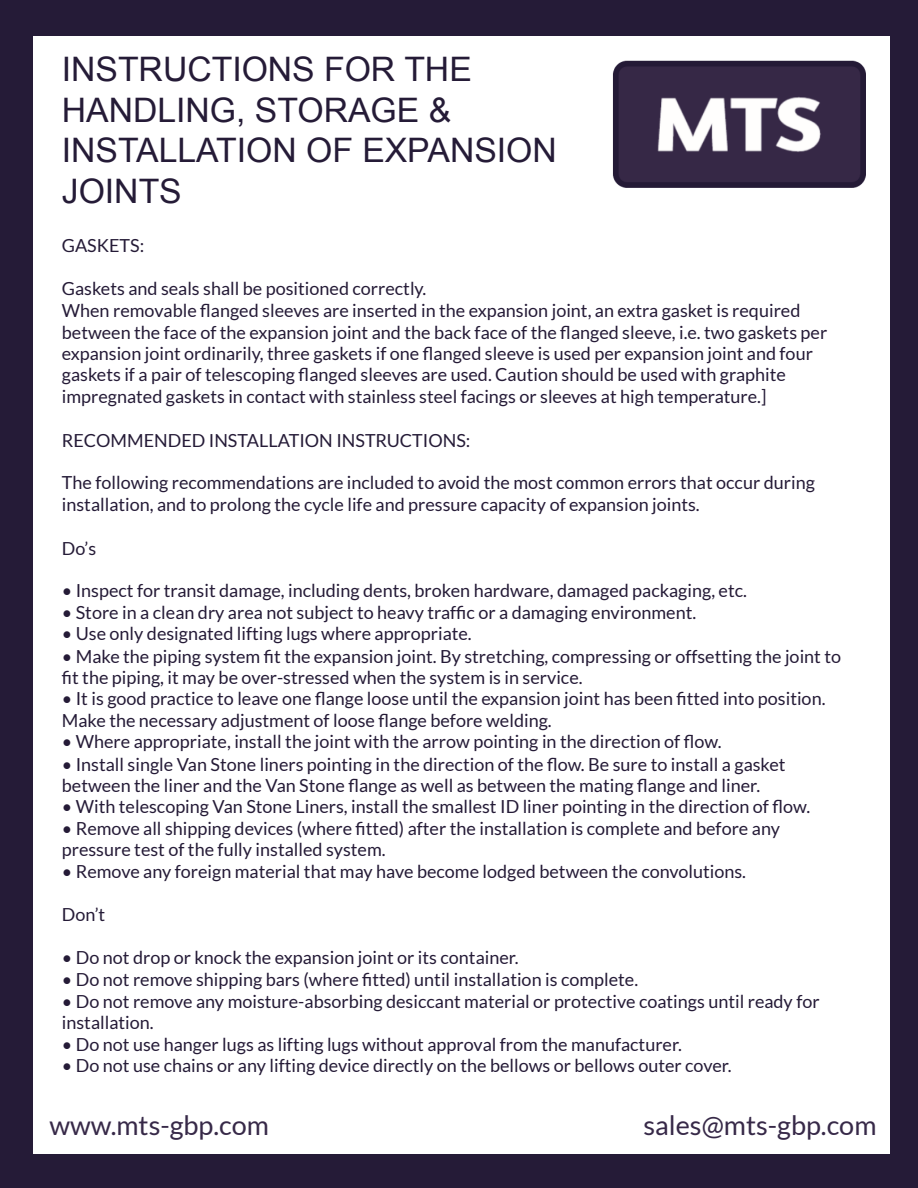
<style>
.page{position:relative;width:918px;height:1188px;background:#251b37}
.page>*{position:absolute;margin:0;border:0;box-sizing:border-box;transform-origin:0 0}
.t1{font:33.75px/40.5px "Arial";color:#251b37}
.t2{font:27px "Lato";color:#372948}
.t3{font:18px/21.3px "Lato";color:#251b37}
</style>
<div class="page">
<div style="left:33px;top:36px;width:857px;height:1117px;background:#fff"></div>
<img style="left:612px;top:60px;width:254px;height:128px">
<h1 class="t1" style="left:62px;top:49px;width:496px">INSTRUCTIONS FOR THE<br>HANDLING, STORAGE &amp;<br>INSTALLATION OF EXPANSION<br>JOINTS</h1>
<p class="t3" style="left:62px;top:234px;width:84px">GASKETS:</p>
<p class="t3" style="left:62px;top:277px;width:767px">Gaskets and seals shall be positioned correctly.<br>When removable fl anged sleeves are inserted in the expansion joint, an extra gasket is required between the face of the expansion joint and the back face of the fl anged sleeve, i.e. two gaskets per expansion joint ordinarily, three gaskets if one fl anged sleeve is used per expansion joint and four gaskets if a pair of telescoping fl anged sleeves are used. Caution should be used with graphite impregnated gaskets in contact with stainless steel facings or sleeves at high temperature.]</p>
<p class="t3" style="left:62px;top:429px;width:410px">RECOMMENDED INSTALLATION INSTRUCTIONS:</p>
<p class="t3" style="left:62px;top:472px;width:755px">The following recommendations are included to avoid the most common errors that occur during installation, and to prolong the cycle life and pressure capacity of expansion joints.</p>
<p class="t3" style="left:62px;top:537px;width:36px">Do’s</p>
<p class="t3" style="left:62px;top:580px;width:687px">• Inspect for transit damage, including dents, broken hardware, damaged packaging, etc.</p>
<p class="t3" style="left:62px;top:601px;width:636px">• Store in a clean dry area not subject to heavy traffic or a damaging environment.</p>
<p class="t3" style="left:62px;top:623px;width:411px">• Use only designated lifting lugs where appropriate.</p>
<p class="t3" style="left:62px;top:645px;width:781px">• Make the piping system fit the expansion joint. By stretching, compressing or offsetting the joint to fit the piping, it may be over-stressed when the system is in service.</p>
<p class="t3" style="left:62px;top:688px;width:765px">• It is good practice to leave one fl ange loose until the expansion joint has been fitted into position.<br>Make the necessary adjustment of loose fl ange before welding.</p>
<p class="t3" style="left:62px;top:731px;width:661px">• Where appropriate, install the joint with the arrow pointing in the direction of flow.</p>
<p class="t3" style="left:62px;top:753px;width:725px">• Install single Van Stone liners pointing in the direction of the flow. Be sure to install a gasket between the liner and the Van Stone flange as well as between the mating flange and liner.</p>
<p class="t3" style="left:62px;top:796px;width:750px">• With telescoping Van Stone Liners, install the smallest ID liner pointing in the direction of flow.</p>
<p class="t3" style="left:62px;top:817px;width:720px">• Remove all shipping devices (where fitted) after the installation is complete and before any pressure test of the fully installed system.</p>
<p class="t3" style="left:62px;top:860px;width:686px">• Remove any foreign material that may have become lodged between the convolutions.</p>
<p class="t3" style="left:62px;top:904px;width:45px">Don’t</p>
<p class="t3" style="left:62px;top:947px;width:458px">• Do not drop or knock the expansion joint or its container.</p>
<p class="t3" style="left:62px;top:968px;width:578px">• Do not remove shipping bars (where fitted) until installation is complete.</p>
<p class="t3" style="left:62px;top:990px;width:759px">• Do not remove any moisture-absorbing desiccant material or protective coatings until ready for installation.</p>
<p class="t3" style="left:62px;top:1033px;width:622px">• Do not use hanger lugs as lifting lugs without approval from the manufacturer.</p>
<p class="t3" style="left:62px;top:1055px;width:671px">• Do not use chains or any lifting device directly on the bellows or bellows outer cover.</p>
<h2 class="t2" style="left:50px;top:1108px;width:221px">www.mts-gbp.com</h2>
<h2 class="t2" style="left:644px;top:1108px;width:235px">sales@mts-gbp.com</h2>
</div>
